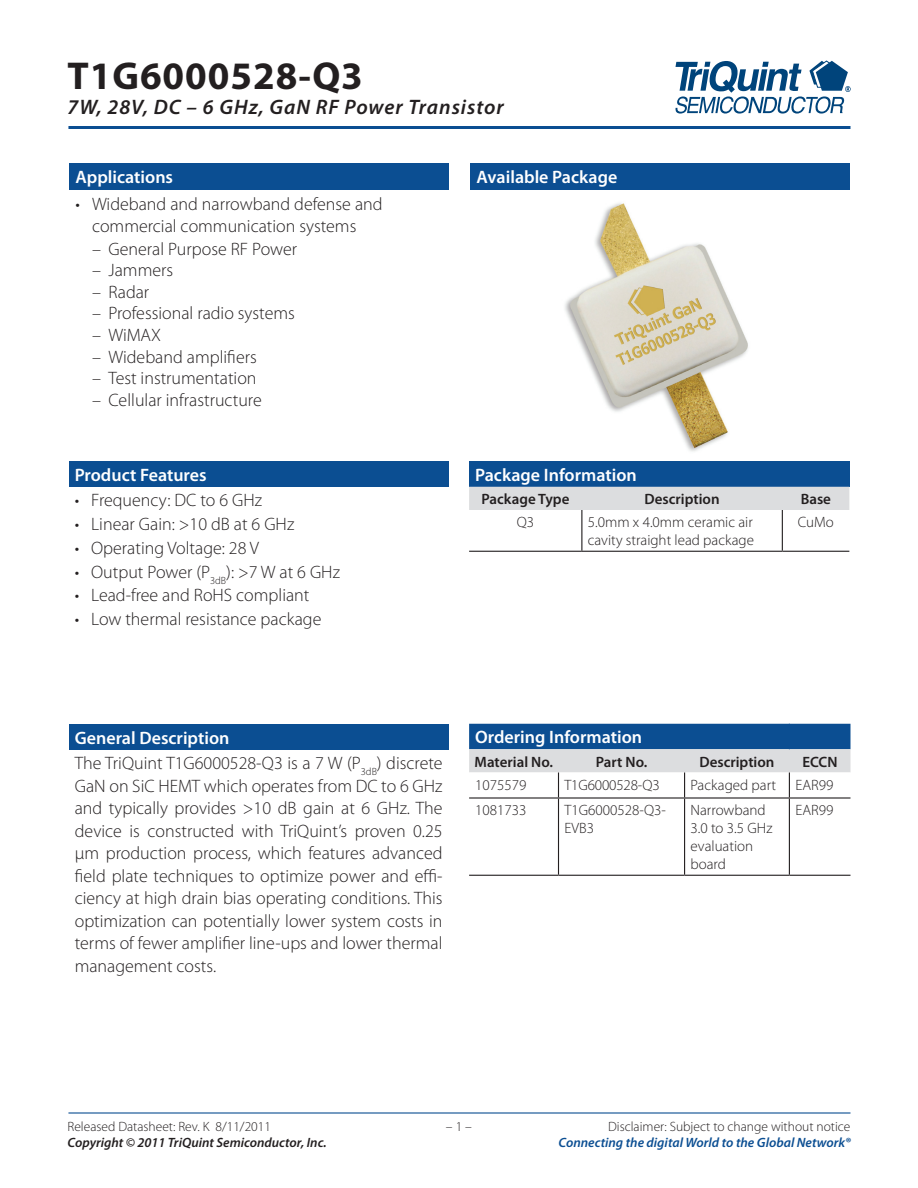
<style>
.page{position:relative;width:918px;height:1188px;background:#fff}
.page>*{position:absolute;margin:0;border:0;box-sizing:border-box;transform-origin:0 0}
.t1{font:700 39px "Myriad Pro";letter-spacing:.025em;color:#231f20}
.t2{font:italic 600 21px "Myriad Pro";letter-spacing:.045em;color:#231f20}
.t3{font:300 18px/22.5px "Myriad Pro";color:#231f20;text-align:center}
.t4{font:600 18px "Myriad Pro";color:#fff}
.t5{font:300 15px/18px "Myriad Pro";color:#231f20}
.t6{font:600 15px "Myriad Pro";color:#231f20}
.t7{font:300 13.5px "Myriad Pro";color:#231f20}
.t8{font:italic 600 13.5px "Myriad Pro";color:#0b4e92}
.t9{font:italic 600 13.5px "Myriad Pro";color:#231f20}
.s1{font-weight:600;color:#fff}
</style>
<div class="page">
<hr style="left:68px;top:126px;width:782px;height:3px;background:#0b4e92">
<hr style="left:68px;top:1112px;width:782px;height:2px;background:#0b4e92">
<svg style="left:676px;top:61px;width:174px;height:53px"></svg>
<div style="left:470px;top:163px;width:380px;height:27px;background:#0b4e92"></div>
<div style="left:69px;top:163px;width:380px;height:27px;background:#0b4e92"></div>
<div style="left:69px;top:461px;width:380px;height:26px;background:#0b4e92"></div>
<div style="left:69px;top:724px;width:380px;height:26px;background:#0b4e92"></div>
<div style="left:469px;top:461px;width:380px;height:26px;background:#0b4e92"></div>
<svg style="left:469px;top:487px;width:380px;height:64px"></svg>
<hr style="left:581px;top:510px;width:1px;height:41px;background:#231f20">
<hr style="left:782px;top:510px;width:1px;height:41px;background:#231f20">
<hr style="left:469px;top:551px;width:113px;height:1px;background:#231f20">
<hr style="left:582px;top:551px;width:200px;height:1px;background:#231f20">
<hr style="left:782px;top:551px;width:67px;height:1px;background:#231f20">
<hr style="left:469px;top:875px;width:90px;height:1px;background:#231f20">
<hr style="left:559px;top:875px;width:126px;height:1px;background:#231f20">
<hr style="left:685px;top:875px;width:104px;height:1px;background:#231f20">
<hr style="left:789px;top:875px;width:61px;height:1px;background:#231f20">
<svg style="left:469px;top:724px;width:381px;height:151px"></svg>
<hr style="left:469px;top:797px;width:90px;height:2px;background:#231f20">
<hr style="left:559px;top:797px;width:126px;height:2px;background:#231f20">
<hr style="left:685px;top:797px;width:104px;height:2px;background:#231f20">
<hr style="left:789px;top:797px;width:61px;height:2px;background:#231f20">
<img style="left:565px;top:203px;width:183px;height:249px">
<h1 class="t1" style="left:68px;top:50px;width:297px">T1G6000528-Q3</h1>
<p class="t2" style="left:68px;top:94px;width:438px">7W, 28V, DC – 6 GHz, GaN RF Power Transistor</p>
<p class="t4" style="left:75px;top:166px;width:99px">Applications</p>
<p class="t4" style="left:477px;top:166px;width:142px">Available Package</p>
<p class="t3" style="left:75px;top:193px;width:309px;line-height:21.6px">• Wideband and narrowband defense and commercial communication systems</p>
<p class="t3" style="left:92px;top:237px;width:207px">– General Purpose RF Power</p>
<p class="t3" style="left:92px;top:259px;width:83px">– Jammers</p>
<p class="t3" style="left:92px;top:280px;width:59px">– Radar</p>
<p class="t3" style="left:92px;top:302px;width:204px">– Professional radio systems</p>
<p class="t3" style="left:92px;top:324px;width:70px">– WiMAX</p>
<p class="t3" style="left:92px;top:345px;width:166px">– Wideband amplifiers</p>
<p class="t3" style="left:92px;top:367px;width:166px">– Test instrumentation</p>
<p class="t3" style="left:92px;top:388px;width:171px">– Cellular infrastructure</p>
<p class="t4" style="left:75px;top:463px;width:133px">Product Features</p>
<p class="t3" style="left:75px;top:489px;width:189px">• Frequency: DC to 6 GHz</p>
<p class="t3" style="left:75px;top:513px;width:221px">• Linear Gain: &gt;10 dB at 6 GHz</p>
<p class="t3" style="left:75px;top:536px;width:186px">• Operating Voltage: 28 V</p>
<p class="t3" style="left:75px;top:560px;width:267px">• Output Power (P<sub>3dB</sub>): &gt;7 W at 6 GHz</p>
<p class="t3" style="left:75px;top:584px;width:236px">• Lead-free and RoHS compliant</p>
<p class="t3" style="left:75px;top:608px;width:248px">• Low thermal resistance package</p>
<p class="t4" style="left:475px;top:463px;width:163px">Package Information</p>
<p class="t6" style="left:482px;top:489px;width:89px">Package Type</p>
<p class="t6" style="left:645px;top:489px;width:77px">Description</p>
<p class="t6" style="left:801px;top:489px;width:32px">Base</p>
<p class="t5" style="left:517px;top:513px;width:19px">Q3</p>
<p class="t5" style="left:588px;top:513px;width:168px">5.0mm x 4.0mm ceramic air cavity straight lead package</p>
<p class="t5" style="left:798px;top:513px;width:38px">CuMo</p>
<p class="t3" style="left:75px;top:725px;width:369px;line-height:25.5px;text-align:left"><span class="s1">General Description<br></span>The TriQuint T1G6000528-Q3 is a 7 W (P<sub>3dB</sub>) discrete</p>
<p class="t3" style="left:75px;top:774px;width:370px;text-align:justify">GaN on SiC HEMT which operates from DC to 6 GHz and typically provides &gt;10 dB gain at 6 GHz. The device is constructed with TriQuint’s proven 0.25 µm production process, which features advanced field plate techniques to optimize power and effi&shy;ciency at high drain bias operating conditions. This optimization can potentially lower system costs in terms of fewer amplifier line-ups and lower thermal management costs.</p>
<p class="t4" style="left:475px;top:726px;width:169px">Ordering Information</p>
<p class="t6" style="left:475px;top:752px;width:80px">Material No.</p>
<p class="t6" style="left:596px;top:752px;width:53px">Part No.</p>
<p class="t6" style="left:699px;top:752px;width:77px">Description</p>
<p class="t6" style="left:802px;top:752px;width:37px">ECCN</p>
<p class="t5" style="left:475px;top:776px;width:53px">1075579</p>
<p class="t5" style="left:565px;top:776px;width:97px">T1G6000528-Q3</p>
<p class="t5" style="left:691px;top:776px;width:87px">Packaged part</p>
<p class="t5" style="left:795px;top:776px;width:39px">EAR99</p>
<p class="t5" style="left:475px;top:801px;width:53px">1081733</p>
<p class="t5" style="left:565px;top:801px;width:103px">T1G6000528-Q3-<br>EVB3</p>
<p class="t5" style="left:691px;top:801px;width:83px">Narrowband<br>3.0 to 3.5 GHz evaluation board</p>
<p class="t5" style="left:795px;top:801px;width:39px">EAR99</p>
<p class="t7" style="left:68px;top:1118px;width:205px">Released Datasheet: Rev. K 8/11/2011</p>
<p class="t9" style="left:68px;top:1134px;width:261px">Copyright © 2011 TriQuint Semiconductor, Inc.</p>
<p class="t7" style="left:446px;top:1118px;width:28px">– 1 –</p>
<p class="t7" style="left:608px;top:1118px;width:244px">Disclaimer: Subject to change without notice</p>
<p class="t8" style="left:558px;top:1134px;width:294px">Connecting the digital World to the Global Network®</p>
</div>
